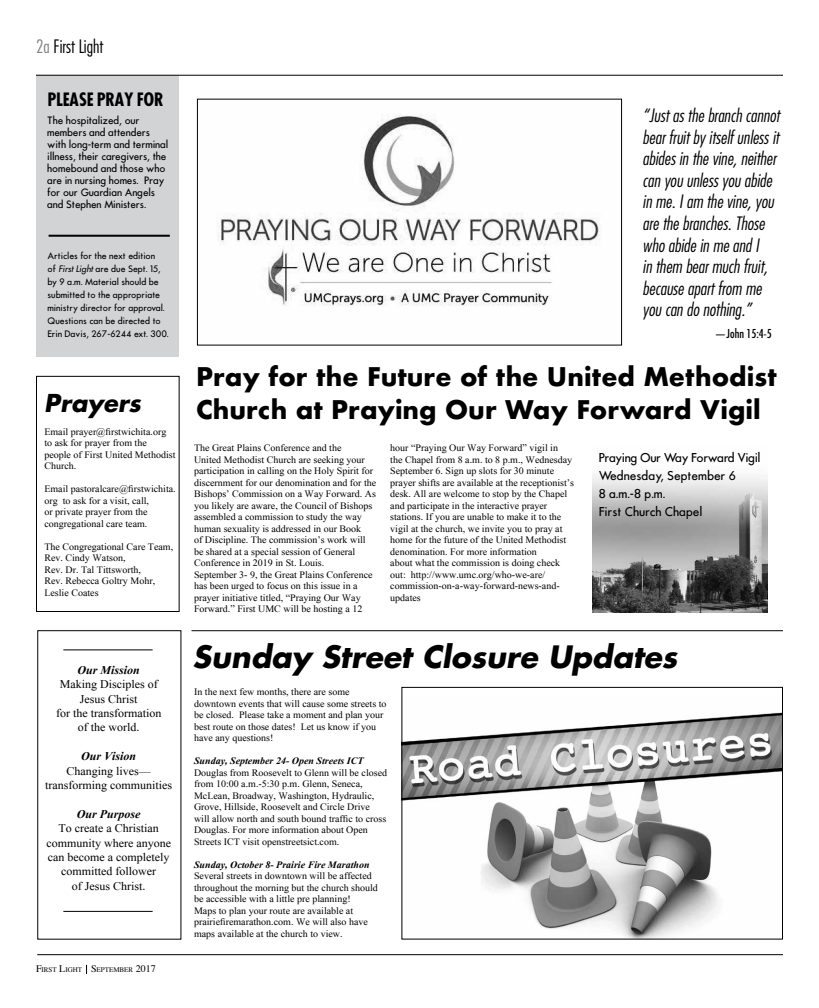
<style>
.page{position:relative;width:819px;height:1008px;background:#fff}
.page>*{position:absolute;margin:0;border:0;box-sizing:border-box;transform-origin:0 0}
.t1{font:italic 700 30px "Futura";color:#000}
.t2{font:700 25px/33px "Futura";color:#000}
.t3{font:italic 700 24px "Futura";color:#000}
.t4{font:italic 300 condensed 18px/21.6px "Futura";color:#000}
.t5{font:700 18px "Futura Cond";letter-spacing:-.03em;color:#000}
.t6{font:300 condensed 18px "Futura";color:#000}
.t7{font:12px/14.4px "Times New Roman";color:#000;text-align:center}
.t8{font:500 12px/18px "Futura";color:#000}
.t9{font:italic 700 12px "Times New Roman";color:#000}
.t10{font:condensed 12px "Futura";color:#000}
.t11{font:10px/11.5px "Times New Roman";color:#000}
.t12{font:500 10px/12px "Futura";letter-spacing:-.01em;color:#000}
.t13{font:italic 700 10px "Times New Roman";color:#000}
.t14{font:500 8.8px/13px "Futura";color:#000}
.t15{font:7px "Times";color:#000}
.s1{color:#808285}
.s2{font-weight:400;font-style:italic}
.s3{font-size:10px}
</style>
<div class="page">
<img style="left:593px;top:475px;width:175px;height:138px">
<div style="left:36px;top:376px;width:144px;height:236px;border:1px solid #000"></div>
<div style="left:36px;top:75px;width:143px;height:282px;background:#d1d3d4"></div>
<hr style="left:49px;top:235px;width:121px;height:2px;background:#000">
<hr style="left:36px;top:75px;width:747px;height:1px;background:#000">
<hr style="left:37px;top:954px;width:746px;height:1px;background:#000">
<hr style="left:63px;top:649px;width:90px;height:1px;background:#000">
<hr style="left:63px;top:911px;width:90px;height:1px;background:#000">
<img style="left:218px;top:114px;width:384px;height:192px">
<div style="left:197px;top:99px;width:425px;height:247px;border:1px solid #000"></div>
<img style="left:403px;top:712px;width:378px;height:226px">
<div style="left:401px;top:687px;width:382px;height:253px;border:1px solid #000"></div>
<hr style="left:192px;top:630px;width:591px;height:1px;background:#000">
<h3 class="t6" style="left:36px;top:36px;width:69px"><span class="s1">2a</span> First Light</h3>
<h3 class="t5" style="left:47px;top:88px;width:118px">PLEASE PRAY FOR</h3>
<p class="t12" style="left:47px;top:114px;width:122px">The hospitalized, our members and attenders with long-term and terminal illness, their caregivers, the homebound and those who are in nursing homes. Pray for our Guardian Angels and Stephen Ministers.</p>
<p class="t14" style="left:48px;top:249px;width:123px">Articles for the next edition<br>of <span class="s2">First Light</span> are due Sept. 15, by 9 a.m. Material should be submitted to the appropriate ministry director for approval.<br>Questions can be directed to<br>Erin Davis, 267-6244 ext. 300.</p>
<h3 class="t3" style="left:44px;top:387px;width:98px">Prayers</h3>
<p class="t11" style="left:44px;top:426px;width:133px">Email prayer@firstwichita.org to ask for prayer from the people of First United Methodist<br>Church.</p>
<p class="t11" style="left:44px;top:483px;width:133px">Email pastoralcare@firstwichita. org to ask for a visit, call,<br>or private prayer from the congregational care team.</p>
<p class="t11" style="left:44px;top:541px;width:130px">The Congregational Care Team,<br>Rev. Cindy Watson,<br>Rev. Dr. Tal Tittsworth,<br>Rev. Rebecca Goltry Mohr,<br>Leslie Coates</p>
<p class="t9" style="left:78px;top:663px;width:64px">Our Mission</p>
<p class="t7" style="left:56px;top:677px;width:107px">Making Disciples of<br>Jesus Christ<br>for the transformation of the world.</p>
<p class="t9" style="left:81px;top:749px;width:57px">Our Vision</p>
<p class="t7" style="left:45px;top:763px;width:128px">Changing lives— transforming communities</p>
<p class="t9" style="left:77px;top:807px;width:65px">Our Purpose</p>
<p class="t7" style="left:46px;top:821px;width:126px">To create a Christian community where anyone can become a completely committed follower<br>of Jesus Christ.</p>
<p class="t15" style="left:36px;top:965px;width:48px"><span class="s3">F</span>IRST <span class="s3">L</span>IGHT</p>
<p class="t15" style="left:91px;top:965px;width:66px"><span class="s3">S</span>EPTEMBER <span class="s3">2017</span></p>
<p class="t4" style="left:643px;top:105px;width:139px">“Just as the branch cannot bear fruit by itself unless it abides in the vine, neither can you unless you abide in me. I am the vine, you are the branches. Those who abide in me and I<br>in them bear much fruit, because apart from me you can do nothing.”</p>
<p class="t10" style="left:715px;top:326px;width:58px">—John 15:4-5</p>
<h2 class="t2" style="left:196px;top:360px;width:582px">Pray for the Future of the United Methodist<br>Church at Praying Our Way Forward Vigil</h2>
<p class="t11" style="left:194px;top:442px;width:184px">The Great Plains Conference and the<br>United Methodist Church are seeking your participation in calling on the Holy Spirit for discernment for our denomination and for the Bishops’ Commission on a Way Forward. As you likely are aware, the Council of Bishops assembled a commission to study the way human sexuality is addressed in our Book<br>of Discipline. The commission’s work will be shared at a special session of General Conference in 2019 in St. Louis.<br>September 3- 9, the Great Plains Conference has been urged to focus on this issue in a prayer initiative titled, “Praying Our Way Forward.” First UMC will be hosting a 12</p>
<p class="t11" style="left:390px;top:442px;width:185px">hour “Praying Our Way Forward” vigil in<br>the Chapel from 8 a.m. to 8 p.m., Wednesday September 6. Sign up slots for 30 minute prayer shifts are available at the receptionist’s desk. All are welcome to stop by the Chapel and participate in the interactive prayer stations. If you are unable to make it to the vigil at the church, we invite you to pray at home for the future of the United Methodist denomination. For more information<br>about what the commission is doing check out: http://www.umc.org/who-we-are/ commission-on-a-way-forward-news-and&shy;updates</p>
<p class="t8" style="left:599px;top:449px;width:163px">Praying Our Way Forward Vigil<br>Wednesday, September 6<br>8 a.m.-8 p.m.<br>First Church Chapel</p>
<h1 class="t1" style="left:193px;top:636px;width:486px">Sunday Street Closure Updates</h1>
<p class="t11" style="left:194px;top:686px;width:194px">In the next few months, there are some downtown events that will cause some streets to be closed. Please take a moment and plan your best route on those dates! Let us know if you have any questions!</p>
<p class="t13" style="left:194px;top:755px;width:171px">Sunday, September 24- Open Streets ICT</p>
<p class="t11" style="left:194px;top:767px;width:195px">Douglas from Roosevelt to Glenn will be closed from 10:00 a.m.-5:30 p.m. Glenn, Seneca, McLean, Broadway, Washington, Hydraulic, Grove, Hillside, Roosevelt and Circle Drive will allow north and south bound traffic to cross Douglas. For more information about Open Streets ICT visit openstreetsict.com.</p>
<p class="t13" style="left:194px;top:859px;width:177px">Sunday, October 8- Prairie Fire Marathon</p>
<p class="t11" style="left:194px;top:870px;width:185px">Several streets in downtown will be affected throughout the morning but the church should be accessible with a little pre planning!<br>Maps to plan your route are available at prairiefiremarathon.com. We will also have maps available at the church to view.</p>
</div>
